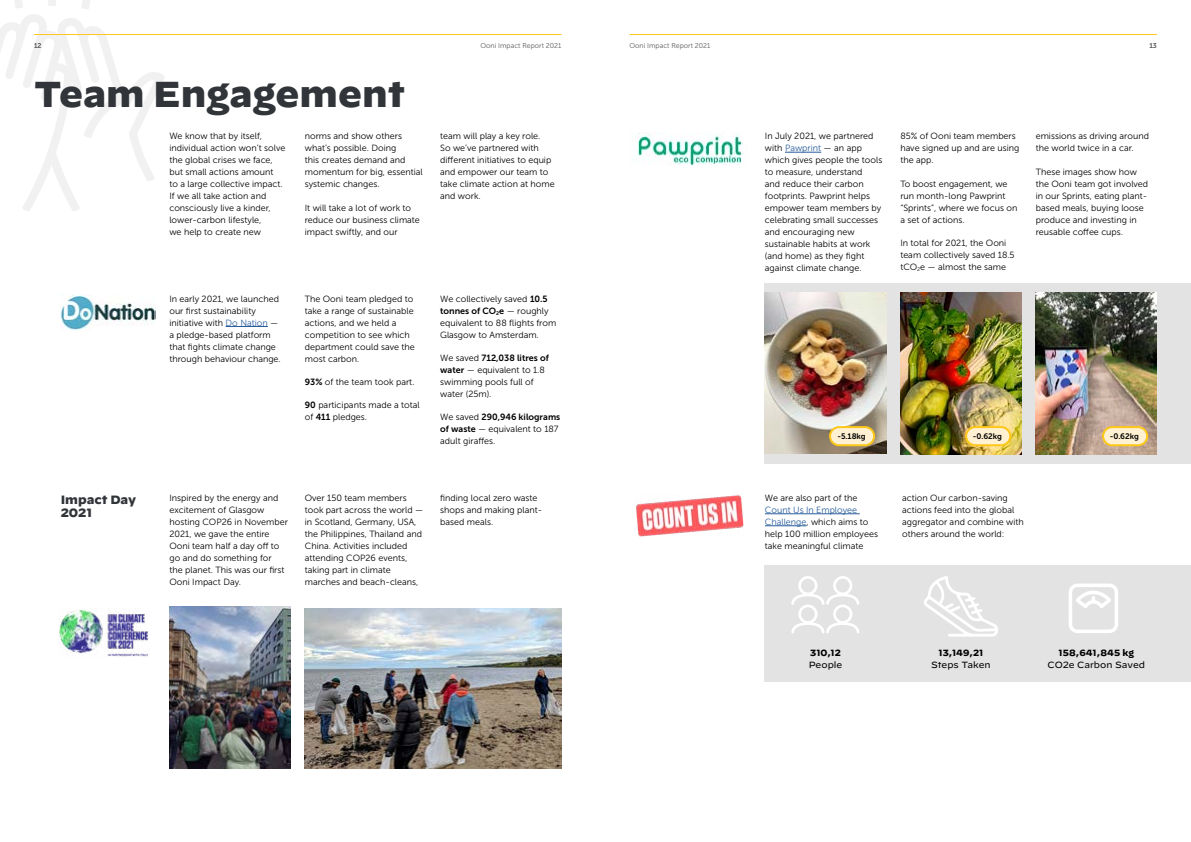
<style>
.page{position:relative;width:1191px;height:842px;background:#fff}
.page>*{position:absolute;margin:0;border:0;box-sizing:border-box;transform-origin:0 0}
.t1{font:900 36px "Decimal";color:#313438}
.t2{font:900 12px/13px "Decimal";color:#313438}
.t3{font:9px/12px "Museo Sans 300";color:#000}
.t4{font:9px "Museo Sans 700";color:#000}
.t5{font:9px "Decimal";color:#000}
.t6{font:700 9px "Decimal";color:#000}
.t7{font:8px "Museo Sans 700";color:#000}
.t8{font:7px "Museo Sans 300";color:#58575b}
.t9{font:7px "Museo Sans 700";color:#58575b}
.s1{color:#275b9b}
.s2{font-family:"Museo Sans 700"}
.s3{font-family:"Museo Sans 300"}
</style>
<div class="page">
<div style="left:765px;top:283px;width:426px;height:180px;background:#e4e3e4"></div>
<svg style="left:0;top:0;width:164px;height:211px"></svg>
<img style="left:169px;top:607px;width:121px;height:161px">
<img style="left:305px;top:608px;width:256px;height:160px">
<img style="left:765px;top:292px;width:121px;height:162px">
<img style="left:900px;top:292px;width:121px;height:163px">
<img style="left:1035px;top:293px;width:122px;height:161px">
<div style="left:765px;top:565px;width:426px;height:117px;background:#e4e3e4"></div>
<hr style="left:34px;top:34px;width:527px;height:1px;background:#fec81e">
<hr style="left:629px;top:34px;width:528px;height:1px;background:#fec81e">
<img style="left:61px;top:295px;width:94px;height:36px">
<img style="left:637px;top:133px;width:106px;height:33px">
<div style="left:1103px;top:427px;width:44px;height:18px;background:#fff1d2;border-radius:9px"></div>
<div style="left:1102px;top:426px;width:46px;height:20px;border:2px solid #fec818;border-radius:9px"></div>
<div style="left:966px;top:427px;width:44px;height:18px;background:#fff1d2;border-radius:9px"></div>
<div style="left:965px;top:426px;width:46px;height:20px;border:2px solid #fec818;border-radius:9px"></div>
<div style="left:830px;top:427px;width:44px;height:18px;background:#fff1d2;border-radius:9px"></div>
<div style="left:829px;top:426px;width:46px;height:20px;border:2px solid #fec818;border-radius:9px"></div>
<hr style="left:226px;top:326px;width:42px;height:1px;background:#275b9b">
<hr style="left:765px;top:513px;width:94px;height:1px;background:#275b9b">
<hr style="left:765px;top:525px;width:41px;height:1px;background:#275b9b">
<hr style="left:785px;top:152px;width:36px;height:1px;background:#275b9b">
<img style="left:636px;top:495px;width:107px;height:41px">
<svg style="left:1069px;top:583px;width:49px;height:50px"></svg>
<svg style="left:924px;top:576px;width:74px;height:61px"></svg>
<svg style="left:791px;top:576px;width:68px;height:57px"></svg>
<img style="left:59px;top:608px;width:89px;height:49px">
<p class="t9" style="left:34px;top:42px;width:9px">12</p>
<p class="t8" style="left:480px;top:42px;width:82px">Ooni Impact Report 2021</p>
<p class="t8" style="left:629px;top:42px;width:82px">Ooni Impact Report 2021</p>
<p class="t9" style="left:1149px;top:42px;width:9px">13</p>
<h1 class="t1" style="left:34px;top:73px;width:372px">Team Engagement</h1>
<p class="t3" style="left:169px;top:130px;width:117px">We know that by itself, individual action won’t solve the global crises we face, but small actions amount<br>to a large collective impact.<br>If we all take action and consciously live a kinder, lower-carbon lifestyle,<br>we help to create new</p>
<p class="t3" style="left:305px;top:130px;width:119px">norms and show others what’s possible. Doing<br>this creates demand and momentum for big, essential systemic changes.</p>
<p class="t3" style="left:305px;top:202px;width:117px">It will take a lot of work to reduce our business climate impact swiftly, and our</p>
<p class="t3" style="left:440px;top:130px;width:116px">team will play a key role.<br>So we’ve partnered with different initiatives to equip and empower our team to take climate action at home and work.</p>
<p class="t3" style="left:169px;top:293px;width:113px">In early 2021, we launched our first sustainability initiative with <span class="s1">Do Nation</span> — a pledge-based platform that fights climate change through behaviour change.</p>
<p class="t3" style="left:305px;top:293px;width:111px">The Ooni team pledged to take a range of sustainable actions, and we held a competition to see which department could save the most carbon.</p>
<p class="t3" style="left:305px;top:376px;width:111px"><span class="s2">93%</span> of the team took part.</p>
<p class="t3" style="left:305px;top:399px;width:116px"><span class="s2">90</span> participants made a total of <span class="s2">411</span> pledges.</p>
<p class="t3" style="left:440px;top:292px;width:109px">We collectively saved <span class="s2">10.5</span></p>
<p class="t4" style="left:440px;top:305px;width:110px">tonnes of CO<sub>2</sub>e <span class="s3">— roughly</span></p>
<p class="t3" style="left:440px;top:317px;width:118px">equivalent to 88 flights from<br>Glasgow to Amsterdam.</p>
<p class="t4" style="left:440px;top:353px;width:110px"><span class="s3">We saved</span> 712,038 litres of</p>
<p class="t3" style="left:440px;top:364px;width:106px"><span class="s2">water</span> — equivalent to 1.8 swimming pools full of water (25m).</p>
<p class="t4" style="left:440px;top:412px;width:122px"><span class="s3">We saved</span> 290,946 kilograms</p>
<p class="t3" style="left:440px;top:423px;width:120px"><span class="s2">of waste</span> — equivalent to 187 adult giraffes.</p>
<p class="t3" style="left:765px;top:130px;width:119px">In July 2021, we partnered with <span class="s1">Pawprint</span> — an app which gives people the tools to measure, understand<br>and reduce their carbon footprints. Pawprint helps empower team members by celebrating small successes and encouraging new sustainable habits at work (and home) as they fight against climate change.</p>
<p class="t3" style="left:900px;top:130px;width:121px">85% of Ooni team members have signed up and are using the app.</p>
<p class="t3" style="left:900px;top:178px;width:119px">To boost engagement, we run month-long Pawprint “Sprints”, where we focus on a set of actions.</p>
<p class="t3" style="left:900px;top:237px;width:116px">In total for 2021, the Ooni team collectively saved 18.5 tCO<sub>2</sub>e — almost the same</p>
<p class="t3" style="left:1035px;top:130px;width:115px">emissions as driving around the world twice in a car.</p>
<p class="t3" style="left:1035px;top:166px;width:114px">These images show how the Ooni team got involved in our Sprints, eating plant&shy;based meals, buying loose produce and investing in reusable coffee cups.</p>
<p class="t7" style="left:837px;top:432px;width:30px">-5.18kg</p>
<p class="t7" style="left:972px;top:432px;width:31px">-0.62kg</p>
<p class="t7" style="left:1109px;top:432px;width:31px">-0.62kg</p>
<h2 class="t2" style="left:61px;top:494px;width:77px">Impact Day<br>2021</h2>
<p class="t3" style="left:765px;top:492px;width:94px">We are also part of the</p>
<p class="t3" style="left:169px;top:492px;width:120px">Inspired by the energy and excitement of Glasgow hosting COP26 in November<br>2021, we gave the entire<br>Ooni team half a day off to go and do something for<br>the planet. This was our first<br>Ooni Impact Day.</p>
<p class="t3" style="left:305px;top:492px;width:120px">Over 150 team members took part across the world — in Scotland, Germany, USA, the Philippines, Thailand and<br>China. Activities included attending COP26 events, taking part in climate marches and beach-cleans,</p>
<p class="t3" style="left:440px;top:492px;width:103px">finding local zero waste shops and making plant&shy;based meals.</p>
<p class="t3" style="left:765px;top:504px;width:115px"><span class="s1">Count Us In Employee<br>Challenge</span>, which aims to help 100 million employees take meaningful climate</p>
<p class="t3" style="left:902px;top:492px;width:123px">action Our carbon-saving actions feed into the global aggregator and combine with others around the world:</p>
<p class="t6" style="left:810px;top:647px;width:32px">310,12</p>
<p class="t5" style="left:808px;top:659px;width:35px">People</p>
<p class="t6" style="left:938px;top:647px;width:46px">13,149,21</p>
<p class="t5" style="left:931px;top:659px;width:61px">Steps Taken</p>
<p class="t6" style="left:1058px;top:647px;width:77px">158,641,845 kg</p>
<p class="t5" style="left:1047px;top:659px;width:99px">CO2e Carbon Saved</p>
</div>
